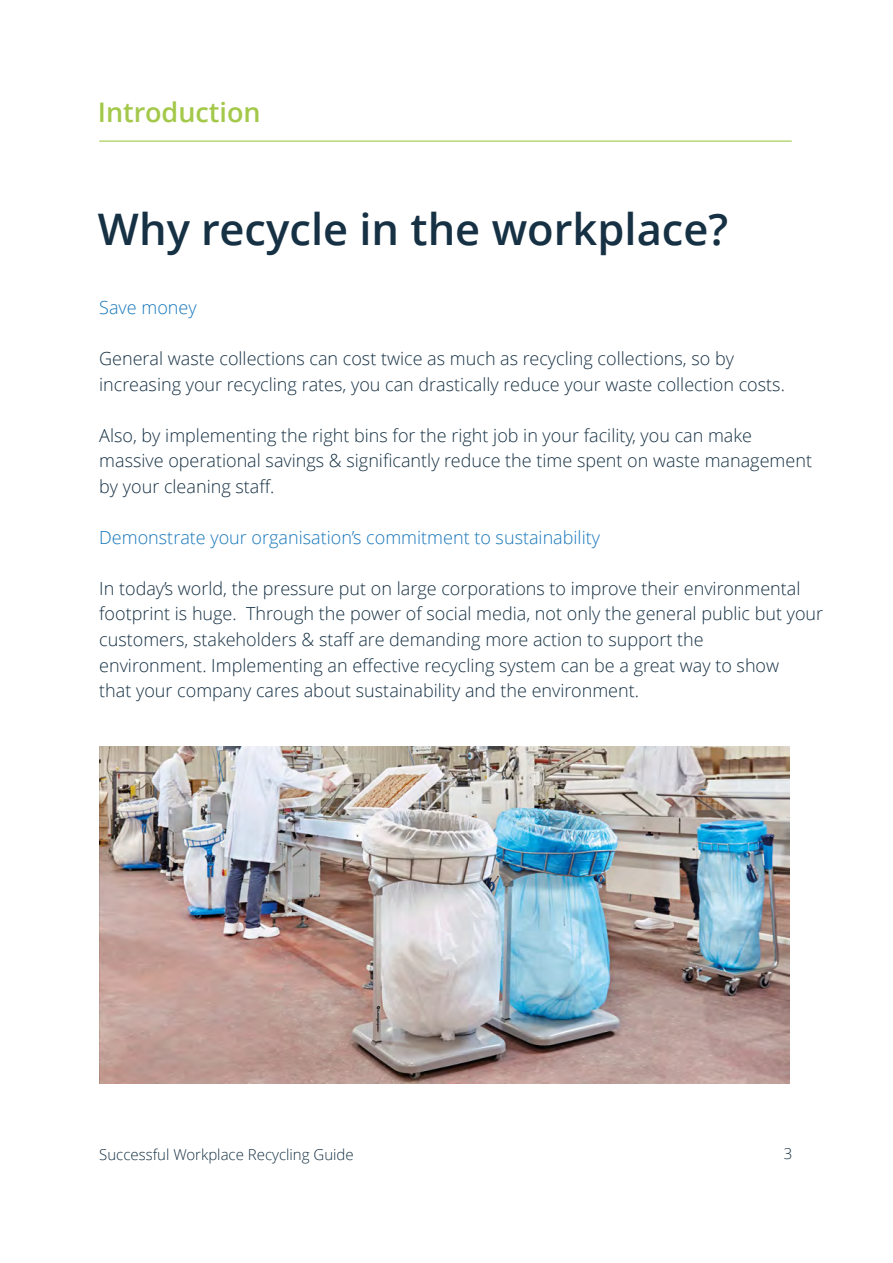
<style>
.page{position:relative;width:893px;height:1263px;background:#fff}
.page>*{position:absolute;margin:0;border:0;box-sizing:border-box;transform-origin:0 0}
.t1{font:600 43.5px "Open Sans";color:#163144}
.t2{font:600 27px "Open Sans";color:#a3c84a}
.t3{font:300 18px/25.5px "Open Sans";color:#163144}
.t4{font:300 18px "Open Sans";color:#1877bb}
.t5{font:300 15px "Open Sans";color:#163144}
</style>
<div class="page">
<hr style="left:99px;top:141px;width:693px;height:1px;background:#a3c84a">
<img style="left:99px;top:747px;width:691px;height:337px">
<h2 class="t2" style="left:98px;top:94px;width:164px">Introduction</h2>
<h1 class="t1" style="left:98px;top:199px;width:632px">Why recycle in the workplace?</h1>
<p class="t4" style="left:99px;top:296px;width:99px">Save money</p>
<p class="t3" style="left:99px;top:346px;width:687px">General waste collections can cost twice as much as recycling collections, so by increasing your recycling rates, you can drastically reduce your waste collection costs.</p>
<p class="t3" style="left:99px;top:422px;width:714px">Also, by implementing the right bins for the right job in your facility, you can make massive operational savings &amp; significantly reduce the time spent on waste management by your cleaning staff.</p>
<p class="t4" style="left:99px;top:525px;width:502px">Demonstrate your organisation’s commitment to sustainability</p>
<p class="t3" style="left:99px;top:575px;width:725px">In today’s world, the pressure put on large corporations to improve their environmental footprint is huge. Through the power of social media, not only the general public but your customers, stakeholders &amp; staff are demanding more action to support the<br>environment. Implementing an effective recycling system can be a great way to show<br>that your company cares about sustainability and the environment.</p>
<p class="t5" style="left:99px;top:1144px;width:256px">Successful Workplace Recycling Guide</p>
<p class="t5" style="left:784px;top:1143px;width:10px">3</p>
</div>
